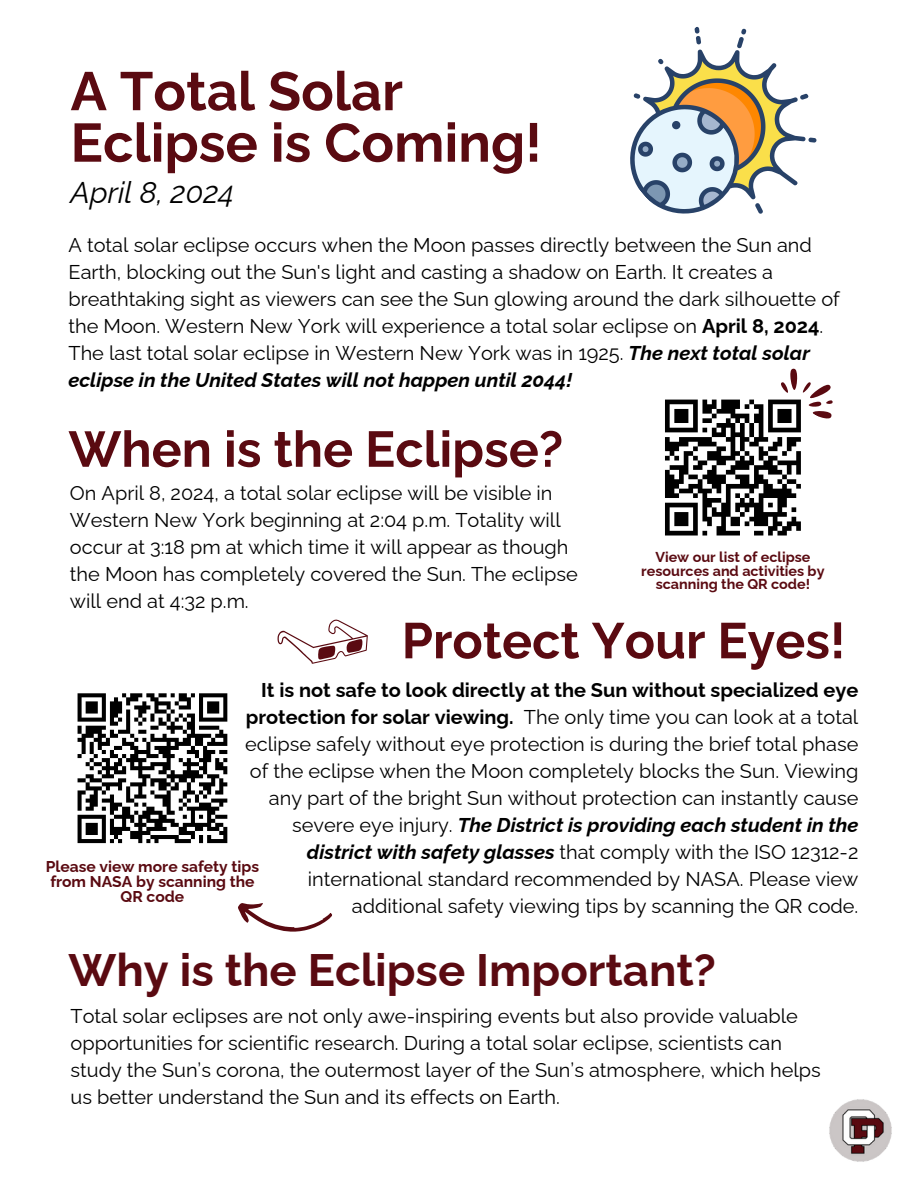
<style>
.page{position:relative;width:918px;height:1188px;background:#fff}
.page>*{position:absolute;margin:0;border:0;box-sizing:border-box;transform-origin:0 0}
.t1{font:700 54px/51.4px "Raleway";color:#5a0a11}
.t2{font:700 50.1px "Raleway";color:#5a0a11}
.t3{font:700 45.45px "Raleway";color:#5a0a11}
.t4{font:italic 30px "Raleway";color:#000}
.t5{font:19.95px/27px "Raleway";color:#000}
.t6{font:700 15.6px/15px "Raleway";color:#5a0a11;text-align:center}
.t7{font:700 14.4px/13.5px "Raleway";color:#5a0a11;text-align:center}
.s1{font-weight:700}
.s2{font-weight:700;font-style:italic}
</style>
<div class="page">
<svg style="left:630px;top:26px;width:187px;height:188px"></svg>
<svg style="left:277px;top:619px;width:90px;height:44px"></svg>
<svg style="left:77px;top:693px;width:151px;height:151px"></svg>
<img style="left:829px;top:1099px;width:63px;height:63px">
<svg style="left:238px;top:903px;width:94px;height:29px"></svg>
<svg style="left:665px;top:368px;width:168px;height:168px"></svg>
<h3 class="t1" style="left:71px;top:65px;width:473px">A Total Solar<br>Eclipse is Coming!</h3>
<h4 class="t4" style="left:71px;top:175px;width:165px">April 8, 2024</h4>
<h4 class="t5" style="left:69px;top:232px;width:773px">A total solar eclipse occurs when the Moon passes directly between the Sun and Earth, blocking out the Sun's light and casting a shadow on Earth. It creates a breathtaking sight as viewers can see the Sun glowing around the dark silhouette of the Moon. Western New York will experience a total solar eclipse on <span class="s1">April 8, 2024</span>.<br>The last total solar eclipse in Western New York was in 1925. <span class="s2">The next total solar eclipse in the United States will not happen until 2044!</span></h4>
<p class="t2" style="left:69px;top:420px;width:496px">When is the Eclipse?</p>
<h1 class="t5" style="left:70px;top:479px;width:509px">On April 8, 2024, a total solar eclipse will be visible in Western New York beginning at 2:04 p.m. Totality will occur at 3:18 pm at which time it will appear as though the Moon has completely covered the Sun. The eclipse will end at 4:32 p.m.</h1>
<p class="t7" style="left:641px;top:550px;width:185px">View our list of eclipse resources and activities by scanning the QR code!</p>
<h1 class="t2" style="left:402px;top:611px;width:445px">Protect Your Eyes!</h1>
<h1 class="t5" style="left:245px;top:676px;width:615px;text-align:right"><span class="s1">It is not safe to look directly at the Sun without specialized eye protection for solar viewing.</span> The only time you can look at a total eclipse safely without eye protection is during the brief total phase of the eclipse when the Moon completely blocks the Sun. Viewing any part of the bright Sun without protection can instantly cause severe eye injury. <span class="s2">The District is providing each student in the district with safety glasses</span> that comply with the ISO 12312-2 international standard recommended by NASA. Please view additional safety viewing tips by scanning the QR code.</h1>
<h4 class="t6" style="left:46px;top:859px;width:215px">Please view more safety tips from NASA by scanning the<br>QR code</h4>
<p class="t3" style="left:69px;top:944px;width:649px">Why is the Eclipse Important?</p>
<p class="t5" style="left:71px;top:1003px;width:752px">Total solar eclipses are not only awe-inspiring events but also provide valuable opportunities for scientific research. During a total solar eclipse, scientists can study the Sun’s corona, the outermost layer of the Sun’s atmosphere, which helps us better understand the Sun and its effects on Earth.</p>
</div>
